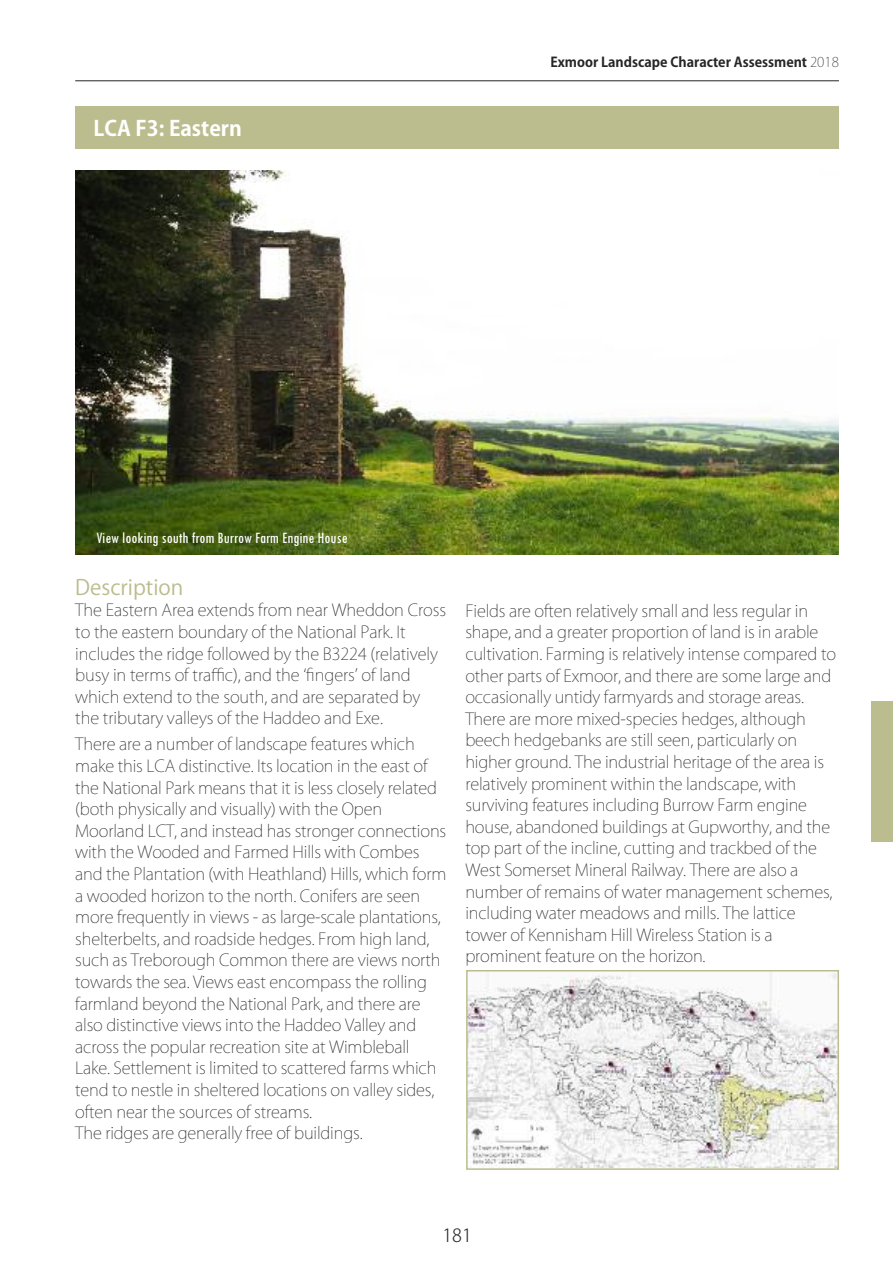
<style>
.page{position:relative;width:893px;height:1263px;background:#fff}
.page>*{position:absolute;margin:0;border:0;box-sizing:border-box;transform-origin:0 0}
.t1{font:700 21px "Koz Go Pro";color:#fff}
.t2{font:21px "Koz Go Pro";color:#bbbd8e}
.t3{font:300 18px "Koz Go Pr 6 N";color:#272526}
.t4{font:200 16.5px/21.6px "Koz Go Pr 6 N";letter-spacing:-.01em;color:#272526}
.t5{font:condensed 16.5px "Tw Cen";color:#fff}
.t6{font:700 13.5px "Koz Go Pr 6 N";color:#272526}
.s1{font-family:"Koz Go Pro";font-weight:200}
</style>
<div class="page">
<hr style="left:75px;top:81px;width:764px;height:1px;background:#272526">
<div style="left:75px;top:106px;width:764px;height:43px;background:#bbbd8e"></div>
<img style="left:75px;top:170px;width:764px;height:385px">
<div style="left:872px;top:702px;width:21px;height:140px;background:#bbbd8e"></div>
<img style="left:469px;top:973px;width:367px;height:194px">
<div style="left:466px;top:970px;width:373px;height:200px;border:2px solid #bbbd8e"></div>
<p class="t1" style="left:93px;top:115px;width:150px">LCA F3: Eastern</p>
<p class="t6" style="left:550px;top:55px;width:290px">Exmoor Landscape Character Assessment <span class="s1">2018</span></p>
<p class="t5" style="left:97px;top:527px;width:253px">View looking south from Burrow Farm Engine House</p>
<p class="t2" style="left:75px;top:573px;width:110px">Description</p>
<p class="t4" style="left:75px;top:600px;width:372px">The Eastern Area extends from near Wheddon Cross to the eastern boundary of the National Park. It includes the ridge followed by the B3224 (relatively busy in terms of traffic), and the ‘fingers’ of land which extend to the south, and are separated by the tributary valleys of the Haddeo and Exe.</p>
<p class="t4" style="left:75px;top:734px;width:373px">There are a number of landscape features which make this LCA distinctive. Its location in the east of the National Park means that it is less closely related (both physically and visually) with the Open Moorland LCT, and instead has stronger connections with the Wooded and Farmed Hills with Combes and the Plantation (with Heathland) Hills, which form a wooded horizon to the north. Conifers are seen more frequently in views - as large-scale plantations, shelterbelts, and roadside hedges. From high land, such as Treborough Common there are views north towards the sea. Views east encompass the rolling farmland beyond the National Park, and there are also distinctive views into the Haddeo Valley and across the popular recreation site at Wimbleball Lake. Settlement is limited to scattered farms which tend to nestle in sheltered locations on valley sides, often near the sources of streams.<br>The ridges are generally free of buildings.</p>
<p class="t4" style="left:465px;top:600px;width:372px">Fields are often relatively small and less regular in shape, and a greater proportion of land is in arable cultivation. Farming is relatively intense compared to other parts of Exmoor, and there are some large and occasionally untidy farmyards and storage areas.<br>There are more mixed-species hedges, although beech hedgebanks are still seen, particularly on higher ground. The industrial heritage of the area is relatively prominent within the landscape, with surviving features including Burrow Farm engine house, abandoned buildings at Gupworthy, and the top part of the incline, cutting and trackbed of the West Somerset Mineral Railway. There are also a number of remains of water management schemes, including water meadows and mills. The lattice tower of Kennisham Hill Wireless Station is a prominent feature on the horizon.</p>
<p class="t3" style="left:442px;top:1226px;width:31px">181</p>
</div>
